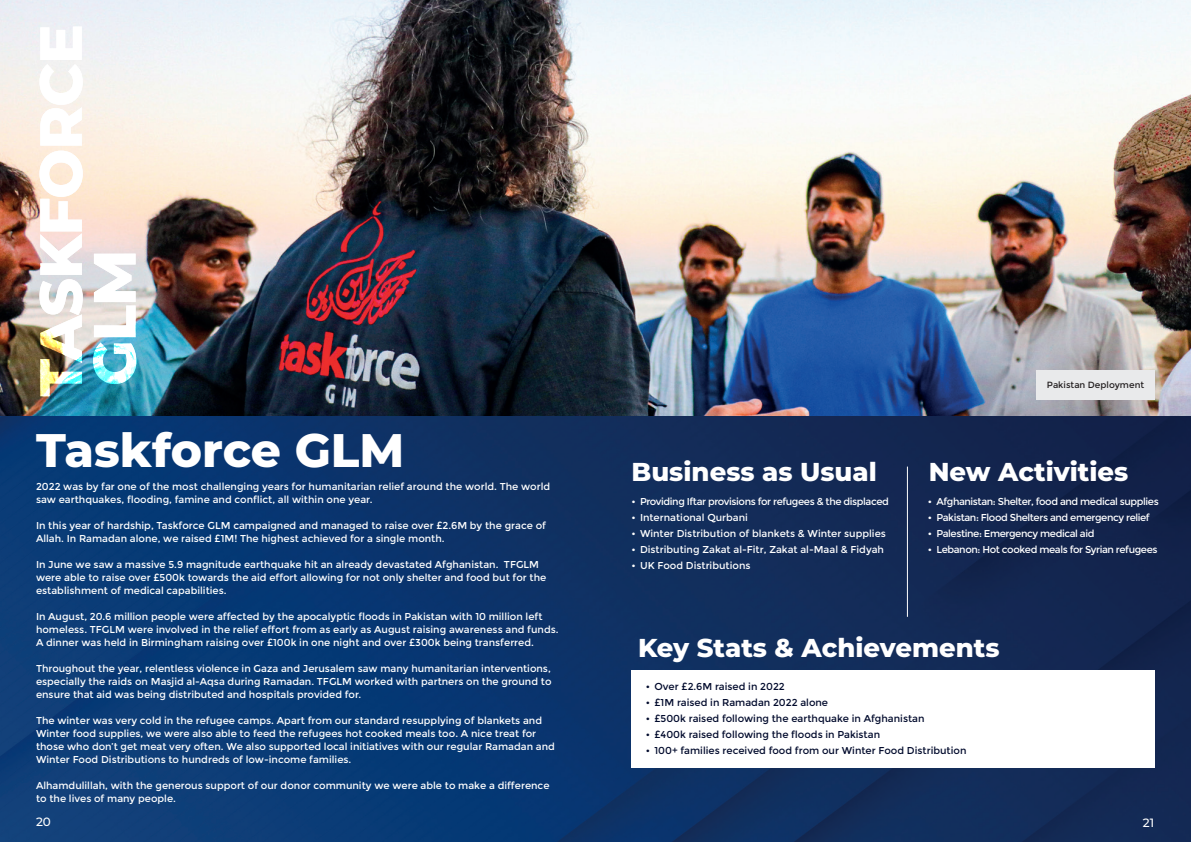
<style>
.page{position:relative;width:1191px;height:842px;background:#fff}
.page>*{position:absolute;margin:0;border:0;box-sizing:border-box;transform-origin:0 0}
.t1{font:800 59.5px/53.6px "Montserrat";letter-spacing:-.02em;color:#fff}
.t2{font:800 47px "Montserrat";color:#fff}
.t3{font:800 25.9px "Montserrat";color:#fff}
.t4{font:500 12px "Montserrat";color:#fff}
.t5{font:10px/13px "Montserrat";color:#fff}
.t6{font:10px "Montserrat";letter-spacing:-.04em;color:#fff}
.t7{font:10px "Montserrat";color:#000a2c}
.t8{font:9px "Montserrat";color:#231f20}
</style>
<div class="page">
<img style="left:0;top:415px;width:1191px;height:427px">
<img style="left:0;top:0;width:1191px;height:415px">
<div style="left:631px;top:670px;width:524px;height:97px;background:#fff"></div>
<hr style="left:907px;top:467px;width:1px;height:150px;background:#fff">
<div style="left:1036px;top:371px;width:119px;height:29px;background:#e9eaeb"></div>
<h1 class="t1" style="left:32px;top:397px;width:374px;rotate:-90deg">TASKFORCE<br>GLM</h1>
<p class="t8" style="left:1047px;top:380px;width:99px">Pakistan Deployment</p>
<h2 class="t2" style="left:36px;top:419px;width:370px">Taskforce GLM</h2>
<p class="t5" style="left:36px;top:480px;width:515px">2022 was by far one of the most challenging years for humanitarian relief around the world. The world saw earthquakes, flooding, famine and conflict, all within one year.</p>
<p class="t5" style="left:36px;top:519px;width:511px">In this year of hardship, Taskforce GLM campaigned and managed to raise over £2.6M by the grace of<br>Allah. In Ramadan alone, we raised £1M! The highest achieved for a single month.</p>
<p class="t5" style="left:36px;top:558px;width:512px">In June we saw a massive 5.9 magnitude earthquake hit an already devastated Afghanistan. TFGLM were able to raise over £500k towards the aid effort allowing for not only shelter and food but for the establishment of medical capabilities.</p>
<p class="t5" style="left:36px;top:610px;width:524px">In August, 20.6 million people were affected by the apocalyptic floods in Pakistan with 10 million left homeless. TFGLM were involved in the relief effort from as early as August raising awareness and funds.<br>A dinner was held in Birmingham raising over £100k in one night and over £300k being transferred.</p>
<p class="t5" style="left:36px;top:662px;width:517px;text-align:justify">Throughout the year, relentless violence in Gaza and Jerusalem saw many humanitarian interventions, especially the raids on Masjid al-Aqsa during Ramadan. TFGLM worked with partners on the ground to ensure that aid was being distributed and hospitals provided for.</p>
<p class="t5" style="left:36px;top:714px;width:520px">The winter was very cold in the refugee camps. Apart from our standard resupplying of blankets and Winter food supplies, we were also able to feed the refugees hot cooked meals too. A nice treat for those who don’t get meat very often. We also supported local initiatives with our regular Ramadan and Winter Food Distributions to hundreds of low-income families.</p>
<p class="t5" style="left:36px;top:779px;width:515px">Alhamdulillah, with the generous support of our donor community we were able to make a difference to the lives of many people.</p>
<p class="t4" style="left:36px;top:814px;width:16px">20</p>
<p class="t4" style="left:1143px;top:814px;width:13px">21</p>
<h3 class="t3" style="left:631px;top:454px;width:247px">Business as Usual</h3>
<h3 class="t3" style="left:928px;top:454px;width:201px">New Activities</h3>
<p class="t6" style="left:631px;top:495px;width:259px">• Providing Iftar provisions for refugees &amp; the displaced</p>
<p class="t5" style="left:631px;top:511px;width:118px">• International Qurbani</p>
<p class="t5" style="left:631px;top:527px;width:256px">• Winter Distribution of blankets &amp; Winter supplies</p>
<p class="t5" style="left:631px;top:543px;width:254px">• Distributing Zakat al-Fitr, Zakat al-Maal &amp; Fidyah</p>
<p class="t5" style="left:631px;top:559px;width:120px">• UK Food Distributions</p>
<p class="t6" style="left:928px;top:495px;width:232px">• Afghanistan: Shelter, food and medical supplies</p>
<p class="t6" style="left:928px;top:511px;width:223px">• Pakistan: Flood Shelters and emergency relief</p>
<p class="t6" style="left:928px;top:527px;width:168px">• Palestine: Emergency medical aid</p>
<p class="t6" style="left:928px;top:543px;width:231px">• Lebanon: Hot cooked meals for Syrian refugees</p>
<h3 class="t3" style="left:638px;top:631px;width:363px">Key Stats &amp; Achievements</h3>
<p class="t7" style="left:646px;top:680px;width:140px">• Over £2.6M raised in 2022</p>
<p class="t7" style="left:646px;top:696px;width:184px">• £1M raised in Ramadan 2022 alone</p>
<p class="t7" style="left:646px;top:712px;width:280px">• £500k raised following the earthquake in Afghanistan</p>
<p class="t7" style="left:646px;top:728px;width:236px">• £400k raised following the floods in Pakistan</p>
<p class="t7" style="left:646px;top:744px;width:322px">• 100+ families received food from our Winter Food Distribution</p>
</div>
